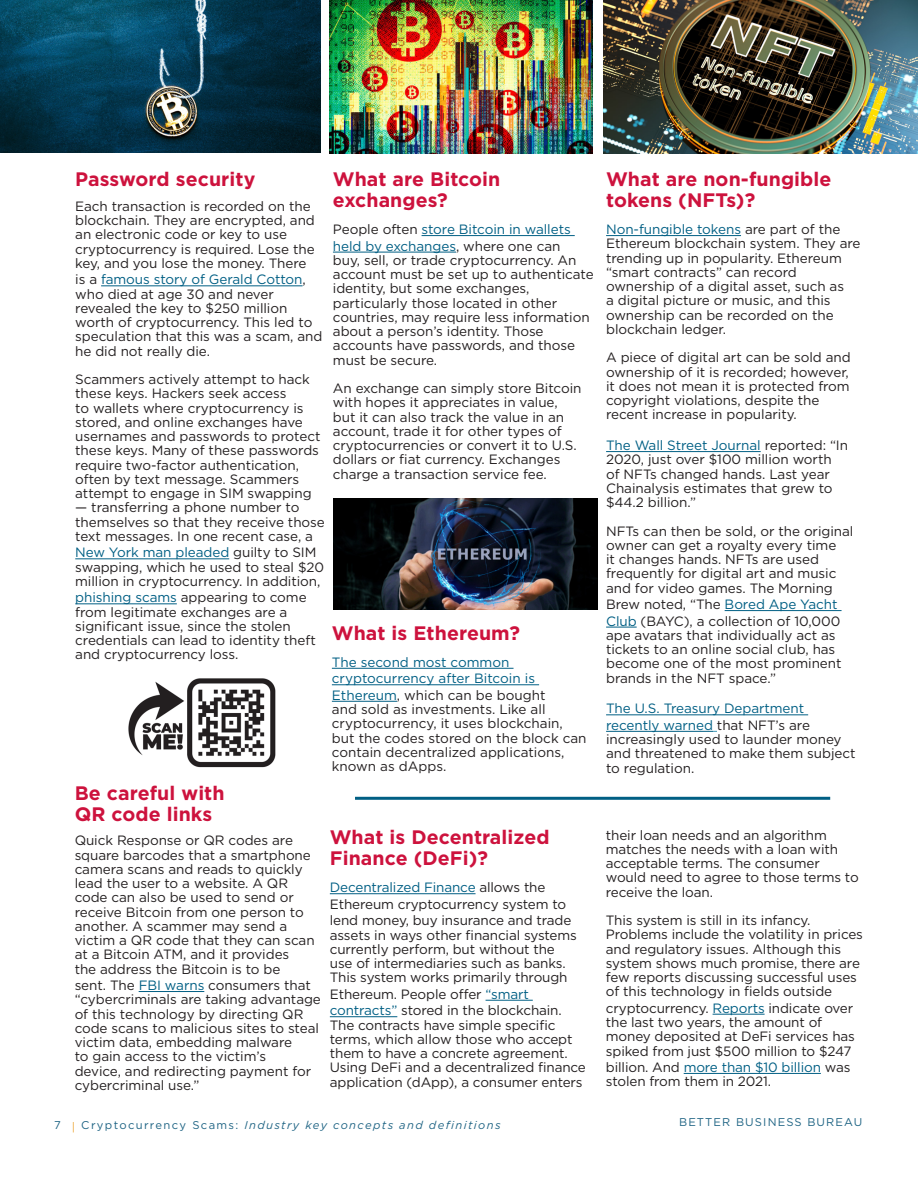
<style>
.page{position:relative;width:918px;height:1188px;background:#fff}
.page>*{position:absolute;margin:0;border:0;box-sizing:border-box;transform-origin:0 0}
.t1{font:700 19.5px/21px "Gotham";letter-spacing:.005em;color:#cd123d}
.Body_Copy{font:13.5px/14.2px "Gotham";letter-spacing:-.005em;color:#231f20}
.Body_Copy-2{font:13.5px/16.5px "Gotham";letter-spacing:-.005em;color:#015f84}
.t2{font:italic 11.25px "Gotham";letter-spacing:.12em;color:#1f6484}
.t3{font:11.25px "Gotham";letter-spacing:.1em;color:#1f6484}
.s1{color:#015f84}
.s2{color:#231f20}
.s3{font-style:normal;color:#eca533}
.s4{font-style:normal}
</style>
<div class="page">
<img style="left:128px;top:678px;width:148px;height:90px">
<hr style="left:139px;top:991px;width:65px;height:1px;background:#015f84">
<img style="left:329px;top:0;width:264px;height:153px">
<hr style="left:422px;top:235px;width:153px;height:1px;background:#015f84">
<hr style="left:333px;top:252px;width:123px;height:1px;background:#015f84">
<hr style="left:332px;top:668px;width:182px;height:1px;background:#015f84">
<hr style="left:332px;top:684px;width:207px;height:1px;background:#015f84">
<hr style="left:332px;top:701px;width:65px;height:1px;background:#015f84">
<img style="left:333px;top:499px;width:264px;height:111px">
<hr style="left:330px;top:893px;width:146px;height:1px;background:#015f84">
<hr style="left:486px;top:1000px;width:47px;height:1px;background:#015f84">
<hr style="left:330px;top:1016px;width:67px;height:1px;background:#015f84">
<hr style="left:713px;top:1014px;width:52px;height:1px;background:#015f84">
<hr style="left:684px;top:1073px;width:137px;height:1px;background:#015f84">
<hr style="left:606px;top:235px;width:135px;height:1px;background:#015f84">
<hr style="left:606px;top:451px;width:155px;height:1px;background:#015f84">
<hr style="left:725px;top:610px;width:117px;height:1px;background:#015f84">
<hr style="left:606px;top:627px;width:31px;height:1px;background:#015f84">
<hr style="left:606px;top:715px;width:202px;height:1px;background:#015f84">
<hr style="left:606px;top:731px;width:107px;height:1px;background:#015f84">
<img style="left:603px;top:0;width:315px;height:153px">
<hr style="left:101px;top:286px;width:202px;height:1px;background:#015f84">
<hr style="left:75px;top:559px;width:154px;height:1px;background:#015f84">
<hr style="left:75px;top:604px;width:102px;height:1px;background:#015f84">
<img style="left:0;top:0;width:321px;height:153px">
<hr style="left:355px;top:797px;width:475px;height:3px;background:#015f84">
<p class="t1" style="left:75px;top:169px;width:182px">Password security</p>
<p class="Body_Copy" style="left:75px;top:199px;width:241px">Each transaction is recorded on the blockchain. They are encrypted, and an electronic code or key to use cryptocurrency is required. Lose the key, and you lose the money. There</p>
<p class="Body_Copy" style="left:75px;top:272px;width:249px">is a <span class="s1">famous story of Gerald Cotton</span>, who died at age 30 and never revealed the key to $250 million worth of cryptocurrency. This led to speculation that this was a scam, and he did not really die.</p>
<p class="Body_Copy" style="left:75px;top:372px;width:247px">Scammers actively attempt to hack these keys. Hackers seek access<br>to wallets where cryptocurrency is stored, and online exchanges have usernames and passwords to protect these keys. Many of these passwords require two-factor authentication, often by text message. Scammers attempt to engage in SIM swapping</p>
<p class="Body_Copy" style="left:75px;top:500px;width:251px">— transferring a phone number to themselves so that they receive those text messages. In one recent case, a</p>
<p class="Body_Copy" style="left:75px;top:545px;width:251px"><span class="s1">New York man pleaded</span> guilty to SIM swapping, which he used to steal $20 million in cryptocurrency. In addition,</p>
<p class="Body_Copy" style="left:75px;top:590px;width:242px"><span class="s1">phishing scams</span> appearing to come from legitimate exchanges are a significant issue, since the stolen credentials can lead to identity theft and cryptocurrency loss.</p>
<p class="t1" style="left:333px;top:169px;width:169px">What are Bitcoin exchanges?</p>
<p class="Body_Copy-2" style="left:333px;top:221px;width:239px"><span class="s2">People often</span> store Bitcoin in wallets held by exchanges<span class="s2">, where one can</span></p>
<p class="Body_Copy" style="left:333px;top:253px;width:262px">buy, sell, or trade cryptocurrency. An account must be set up to authenticate identity, but some exchanges, particularly those located in other countries, may require less information about a person’s identity. Those accounts have passwords, and those must be secure.</p>
<p class="Body_Copy" style="left:333px;top:381px;width:250px">An exchange can simply store Bitcoin with hopes it appreciates in value, but it can also track the value in an account, trade it for other types of cryptocurrencies or convert it to U.S. dollars or fiat currency. Exchanges charge a transaction service fee.</p>
<p class="t1" style="left:332px;top:622px;width:190px">What is Ethereum?</p>
<p class="Body_Copy-2" style="left:332px;top:654px;width:215px">The second most common cryptocurrency after Bitcoin is<br>Ethereum<span class="s2">, which can be bought</span></p>
<p class="Body_Copy" style="left:332px;top:702px;width:256px">and sold as investments. Like all cryptocurrency, it uses blockchain, but the codes stored on the block can contain decentralized applications, known as dApps.</p>
<p class="t1" style="left:75px;top:782px;width:151px">Be careful with<br>QR code links</p>
<p class="Body_Copy" style="left:75px;top:833px;width:242px">Quick Response or QR codes are square barcodes that a smartphone camera scans and reads to quickly lead the user to a website. A QR code can also be used to send or receive Bitcoin from one person to another. A scammer may send a victim a QR code that they can scan at a Bitcoin ATM, and it provides<br>the address the Bitcoin is to be</p>
<p class="Body_Copy" style="left:75px;top:978px;width:248px">sent. The <span class="s1">FBI warns</span> consumers that “cybercriminals are taking advantage of this technology by directing QR code scans to malicious sites to steal victim data, embedding malware<br>to gain access to the victim’s<br>device, and redirecting payment for cybercriminal use.”</p>
<p class="t1" style="left:330px;top:827px;width:221px">What is Decentralized<br>Finance (DeFi)?</p>
<p class="Body_Copy" style="left:330px;top:879px;width:243px;line-height:16.5px"><span class="s1">Decentralized Finance</span> allows the<br>Ethereum cryptocurrency system to lend money, buy insurance and trade</p>
<p class="Body_Copy" style="left:330px;top:927px;width:249px">assets in ways other financial systems currently perform, but without the use of intermediaries such as banks.<br>This system works primarily through</p>
<p class="Body_Copy" style="left:330px;top:986px;width:233px;line-height:16.5px">Ethereum. People offer <span class="s1">“smart contracts”</span> stored in the blockchain.</p>
<p class="Body_Copy" style="left:330px;top:1017px;width:258px">The contracts have simple specific terms, which allow those who accept them to have a concrete agreement.<br>Using DeFi and a decentralized finance application (dApp), a consumer enters</p>
<p class="t1" style="left:606px;top:169px;width:227px">What are non-fungible tokens (NFTs)?</p>
<p class="Body_Copy" style="left:606px;top:222px;width:256px"><span class="s1">Non-fungible tokens</span> are part of the<br>Ethereum blockchain system. They are trending up in popularity. Ethereum “smart contracts” can record ownership of a digital asset, such as<br>a digital picture or music, and this ownership can be recorded on the blockchain ledger.</p>
<p class="Body_Copy" style="left:606px;top:350px;width:246px">A piece of digital art can be sold and ownership of it is recorded; however, it does not mean it is protected from copyright violations, despite the recent increase in popularity.</p>
<p class="Body_Copy" style="left:606px;top:438px;width:244px"><span class="s1">The Wall Street Journal</span> reported: “In<br>2020, just over $100 million worth of NFTs changed hands. Last year<br>Chainalysis estimates that grew to $44.2 billion.”</p>
<p class="Body_Copy" style="left:606px;top:524px;width:249px">NFTs can then be sold, or the original owner can get a royalty every time<br>it changes hands. NFTs are used frequently for digital art and music and for video games. The Morning</p>
<p class="Body_Copy" style="left:606px;top:596px;width:236px;line-height:16.5px">Brew noted, “The <span class="s1">Bored Ape Yacht<br>Club</span> (BAYC), a collection of 10,000</p>
<p class="Body_Copy" style="left:606px;top:628px;width:237px">ape avatars that individually act as tickets to an online social club, has become one of the most prominent brands in the NFT space.”</p>
<p class="Body_Copy-2" style="left:606px;top:700px;width:205px">The U.S. Treasury Department recently warned <span class="s2">that NFT’s are</span></p>
<p class="Body_Copy" style="left:606px;top:732px;width:251px">increasingly used to launder money and threatened to make them subject to regulation.</p>
<p class="Body_Copy" style="left:606px;top:827px;width:254px">their loan needs and an algorithm matches the needs with a loan with acceptable terms. The consumer would need to agree to those terms to receive the loan.</p>
<p class="Body_Copy" style="left:606px;top:913px;width:259px">This system is still in its infancy.<br>Problems include the volatility in prices and regulatory issues. Although this system shows much promise, there are few reports discussing successful uses of this technology in fields outside</p>
<p class="Body_Copy" style="left:606px;top:1001px;width:251px">cryptocurrency. <span class="s1">Reports</span> indicate over the last two years, the amount of money deposited at DeFi services has spiked from just $500 million to $247</p>
<p class="Body_Copy" style="left:606px;top:1060px;width:246px">billion. And <span class="s1">more than $10 billion</span> was stolen from them in 2021.</p>
<p class="t3" style="left:54px;top:1118px;width:8px">7</p>
<p class="t3" style="left:679px;top:1115px;width:185px">BETTER BUSINESS BUREAU</p>
<p class="t2" style="left:72px;top:1118px;width:430px"><span class="s3">|</span> <span class="s4">Cryptocurrency Scams:</span> Industry key concepts and definitions</p>
</div>
